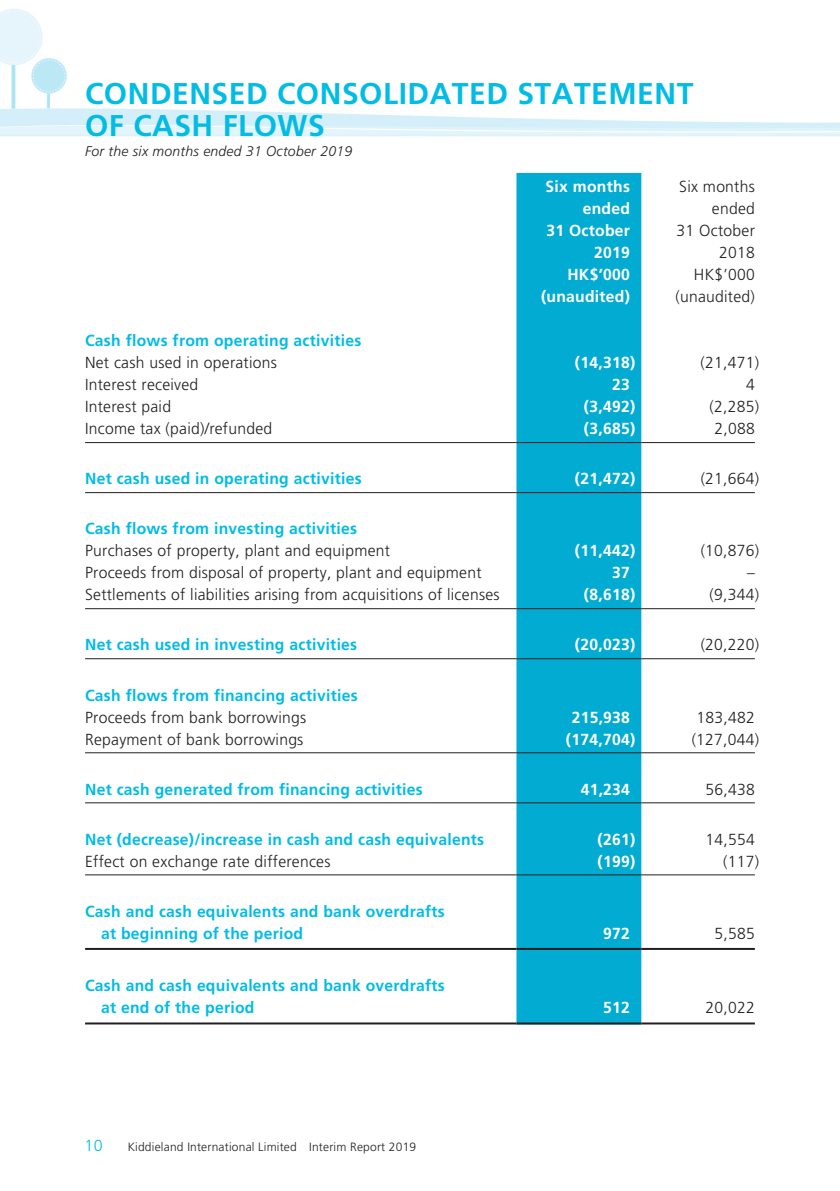
<style>
.page{position:relative;width:840px;height:1191px;background:#fff}
.page>*{position:absolute;margin:0;border:0;box-sizing:border-box;transform-origin:0 0}
.t1{font:700 30px/32px "Frutiger LT Std";letter-spacing:.015em;color:#02bce5}
.t2{font:300 16px/22px "Frutiger LT Std";letter-spacing:.015em;color:#231f20;text-align:right}
.t3{font:700 16px/22px "Frutiger LT Std";letter-spacing:.015em;color:#02bce5}
.t4{font:700 16px/22px "Frutiger LT Std";letter-spacing:.015em;color:#fff;text-align:right}
.t5{font:300 16px "Frutiger LT Std";color:#02bce5}
.t6{font:italic 300 14px "Frutiger LT Std";letter-spacing:.015em;color:#231f20}
.t7{font:300 12px "Frutiger LT Std";letter-spacing:.015em;color:#231f20}
</style>
<div class="page">
<img style="left:0;top:9px;width:839px;height:1016px">
<div style="left:516px;top:173px;width:125px;height:849px;background:#02abd1"></div>
<hr style="left:85px;top:442px;width:431px;height:1px;background:#231f20">
<hr style="left:516px;top:442px;width:125px;height:1px;background:#231f20">
<hr style="left:641px;top:442px;width:113px;height:1px;background:#231f20">
<hr style="left:85px;top:492px;width:431px;height:1px;background:#231f20">
<hr style="left:516px;top:492px;width:125px;height:1px;background:#231f20">
<hr style="left:641px;top:492px;width:113px;height:1px;background:#231f20">
<hr style="left:85px;top:608px;width:431px;height:1px;background:#231f20">
<hr style="left:516px;top:608px;width:125px;height:1px;background:#231f20">
<hr style="left:641px;top:608px;width:113px;height:1px;background:#231f20">
<hr style="left:85px;top:658px;width:431px;height:1px;background:#231f20">
<hr style="left:516px;top:658px;width:125px;height:1px;background:#231f20">
<hr style="left:641px;top:658px;width:113px;height:1px;background:#231f20">
<hr style="left:85px;top:752px;width:431px;height:1px;background:#231f20">
<hr style="left:516px;top:752px;width:125px;height:1px;background:#231f20">
<hr style="left:641px;top:752px;width:113px;height:1px;background:#231f20">
<hr style="left:85px;top:802px;width:431px;height:1px;background:#231f20">
<hr style="left:516px;top:802px;width:125px;height:1px;background:#231f20">
<hr style="left:641px;top:802px;width:113px;height:1px;background:#231f20">
<hr style="left:85px;top:874px;width:431px;height:1px;background:#231f20">
<hr style="left:516px;top:874px;width:125px;height:1px;background:#231f20">
<hr style="left:641px;top:874px;width:113px;height:1px;background:#231f20">
<hr style="left:85px;top:948px;width:431px;height:2px;background:#231f20">
<hr style="left:516px;top:948px;width:125px;height:2px;background:#231f20">
<hr style="left:641px;top:948px;width:113px;height:2px;background:#231f20">
<hr style="left:85px;top:1022px;width:431px;height:2px;background:#231f20">
<hr style="left:516px;top:1022px;width:125px;height:2px;background:#231f20">
<hr style="left:641px;top:1022px;width:113px;height:2px;background:#231f20">
<h1 class="t1" style="left:85px;top:78px;width:609px">CONDENSED CONSOLIDATED STATEMENT<br>OF CASH FLOWS</h1>
<p class="t6" style="left:85px;top:143px;width:268px">For the six months ended 31 October 2019</p>
<p class="t4" style="left:545px;top:176px;width:86px">Six months ended<br>31 October</p>
<p class="t2" style="left:676px;top:176px;width:80px">Six months ended<br>31 October</p>
<p class="t4" style="left:594px;top:242px;width:37px">2019</p>
<p class="t2" style="left:718px;top:242px;width:37px">2018</p>
<p class="t4" style="left:567px;top:264px;width:64px">HK$’000</p>
<p class="t2" style="left:693px;top:264px;width:62px">HK$’000</p>
<p class="t4" style="left:540px;top:286px;width:90px">(unaudited)</p>
<p class="t2" style="left:675px;top:286px;width:81px">(unaudited)</p>
<p class="t3" style="left:85px;top:330px;width:277px">Cash flows from operating activities</p>
<p class="t2" style="left:85px;top:352px;width:193px">Net cash used in operations</p>
<p class="t4" style="left:574px;top:352px;width:62px">(14,318)</p>
<p class="t2" style="left:700px;top:352px;width:60px">(21,471)</p>
<p class="t2" style="left:85px;top:374px;width:115px">Interest received</p>
<p class="t4" style="left:612px;top:374px;width:19px">23</p>
<p class="t2" style="left:745px;top:374px;width:10px">4</p>
<p class="t2" style="left:85px;top:396px;width:87px">Interest paid</p>
<p class="t4" style="left:583px;top:396px;width:53px">(3,492)</p>
<p class="t2" style="left:709px;top:396px;width:51px">(2,285)</p>
<p class="t2" style="left:85px;top:418px;width:189px">Income tax (paid)/refunded</p>
<p class="t4" style="left:583px;top:418px;width:53px">(3,685)</p>
<p class="t2" style="left:714px;top:418px;width:42px">2,088</p>
<p class="t3" style="left:85px;top:468px;width:278px">Net cash used in operating activities</p>
<p class="t4" style="left:574px;top:468px;width:62px">(21,472)</p>
<p class="t2" style="left:700px;top:468px;width:60px">(21,664)</p>
<p class="t3" style="left:85px;top:518px;width:273px">Cash flows from investing activities</p>
<p class="t2" style="left:85px;top:540px;width:306px">Purchases of property, plant and equipment</p>
<p class="t4" style="left:574px;top:540px;width:62px">(11,442)</p>
<p class="t2" style="left:700px;top:540px;width:60px">(10,876)</p>
<p class="t2" style="left:85px;top:562px;width:398px">Proceeds from disposal of property, plant and equipment</p>
<p class="t4" style="left:612px;top:562px;width:19px">37</p>
<p class="t2" style="left:746px;top:562px;width:9px">–</p>
<p class="t2" style="left:85px;top:584px;width:416px">Settlements of liabilities arising from acquisitions of licenses</p>
<p class="t4" style="left:583px;top:584px;width:53px">(8,618)</p>
<p class="t2" style="left:709px;top:584px;width:51px">(9,344)</p>
<p class="t3" style="left:85px;top:634px;width:273px">Net cash used in investing activities</p>
<p class="t4" style="left:574px;top:634px;width:62px">(20,023)</p>
<p class="t2" style="left:700px;top:634px;width:60px">(20,220)</p>
<p class="t3" style="left:85px;top:684px;width:274px">Cash flows from financing activities</p>
<p class="t2" style="left:85px;top:706px;width:222px">Proceeds from bank borrowings</p>
<p class="t4" style="left:571px;top:706px;width:60px">215,938</p>
<p class="t2" style="left:696px;top:706px;width:60px">183,482</p>
<p class="t2" style="left:85px;top:728px;width:220px">Repayment of bank borrowings</p>
<p class="t4" style="left:565px;top:728px;width:71px">(174,704)</p>
<p class="t2" style="left:691px;top:728px;width:69px">(127,044)</p>
<p class="t3" style="left:85px;top:778px;width:339px">Net cash generated from financing activities</p>
<p class="t4" style="left:580px;top:778px;width:51px">41,234</p>
<p class="t2" style="left:705px;top:778px;width:51px">56,438</p>
<p class="t3" style="left:85px;top:828px;width:400px">Net (decrease)/increase in cash and cash equivalents</p>
<p class="t4" style="left:597px;top:828px;width:39px">(261)</p>
<p class="t2" style="left:705px;top:828px;width:51px">14,554</p>
<p class="t2" style="left:85px;top:850px;width:247px">Effect on exchange rate differences</p>
<p class="t4" style="left:597px;top:850px;width:39px">(199)</p>
<p class="t2" style="left:722px;top:850px;width:37px">(117)</p>
<p class="t3" style="left:101px;top:900px;width:345px;text-indent:-16px">Cash and cash equivalents and bank overdrafts at beginning of the period</p>
<p class="t4" style="left:603px;top:922px;width:28px">972</p>
<p class="t2" style="left:714px;top:922px;width:42px">5,585</p>
<p class="t3" style="left:101px;top:974px;width:345px;text-indent:-16px">Cash and cash equivalents and bank overdrafts at end of the period</p>
<p class="t5" style="left:84px;top:1136px;width:20px">10</p>
<p class="t7" style="left:128px;top:1140px;width:290px">Kiddieland International Limited Interim Report 2019</p>
<p class="t4" style="left:603px;top:996px;width:28px">512</p>
<p class="t2" style="left:705px;top:997px;width:51px">20,022</p>
</div>
